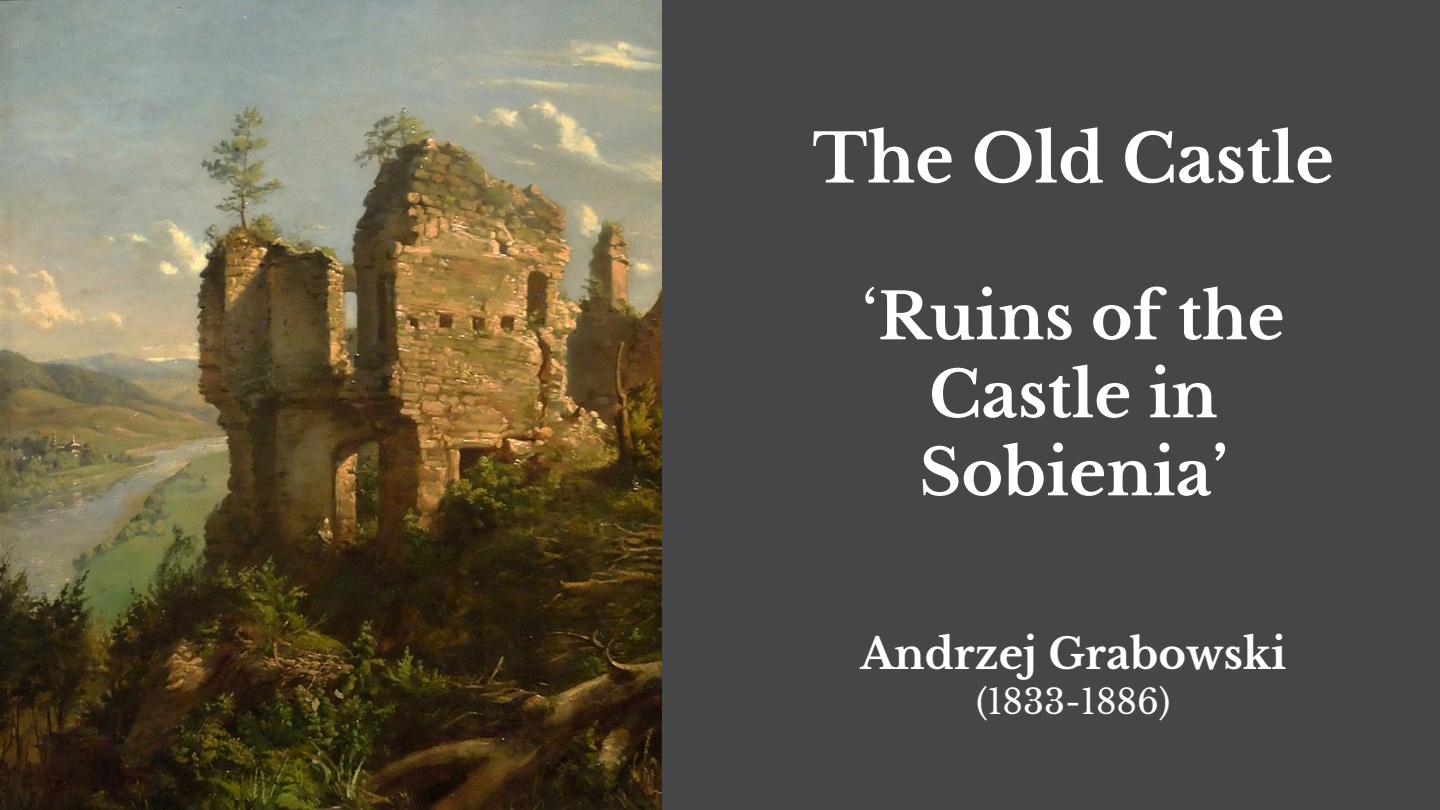
<style>
.page{position:relative;width:1440px;height:810px;background:#454647}
.page>*{position:absolute;margin:0;border:0;box-sizing:border-box;transform-origin:0 0}
.t1{font:700 66.6px "Libre Baskerville";color:#fff}
.t2{font:700 63.6px/78px "Libre Baskerville";color:#fff;text-align:center}
.t3{font:700 42px "Libre Baskerville";color:#fff}
.t4{font:34px "Libre Baskerville";color:#fff}
.s1{font-weight:400}
</style>
<div class="page">
<img style="left:0;top:0;width:662px;height:810px">
<h1 class="t1" style="left:812px;top:118px;width:523px">The Old Castle</h1>
<h2 class="t2" style="left:862px;top:278px;width:424px"><span class="s1">‘</span>Ruins of the<br>Castle in<br>Sobienia’</h2>
<p class="t3" style="left:860px;top:628px;width:427px">Andrzej Grabowski</p>
<p class="t4" style="left:976px;top:681px;width:196px">(1833-1886)</p>
</div>
